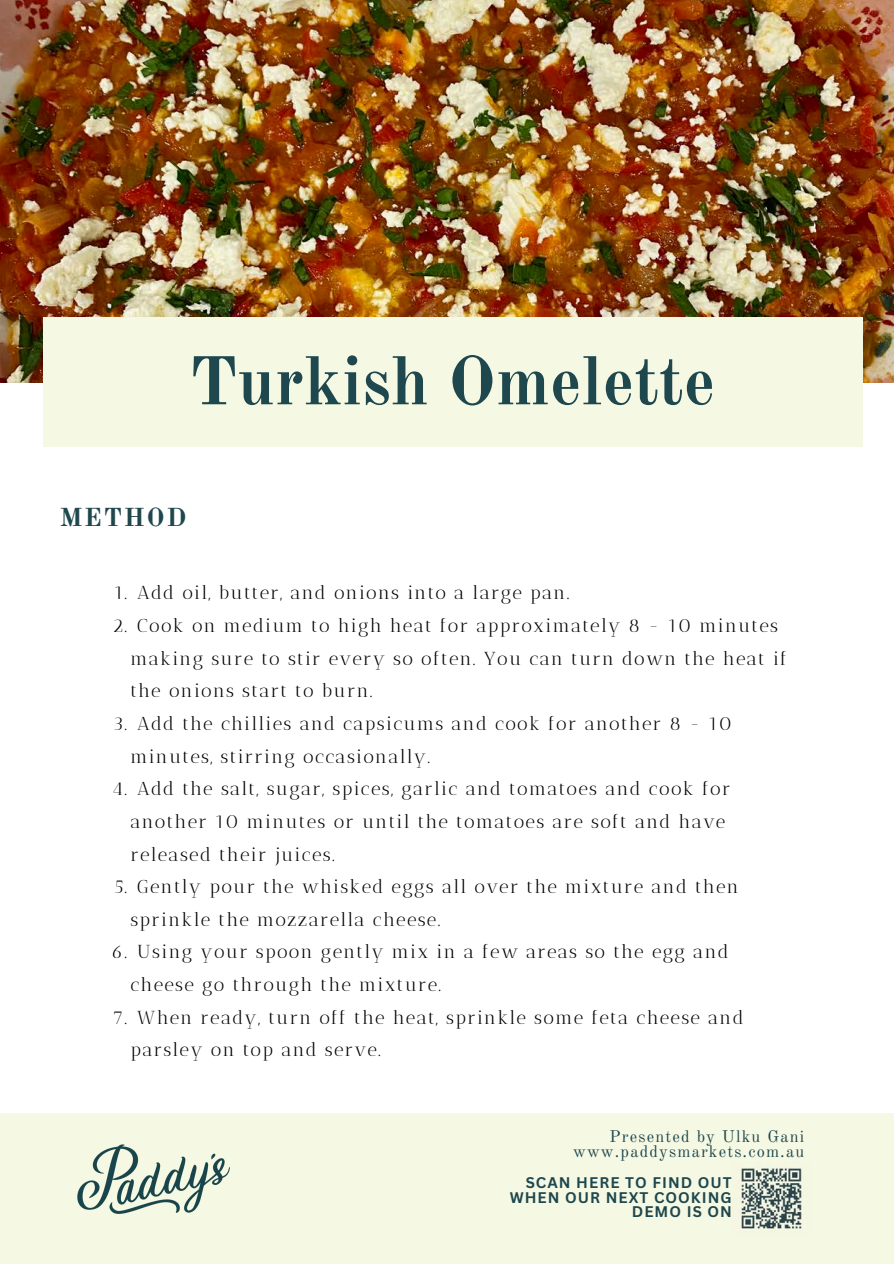
<style>
.page{position:relative;width:894px;height:1264px;background:#fff}
.page>*{position:absolute;margin:0;border:0;box-sizing:border-box;transform-origin:0 0}
.t1{font:700 67.5px "Old Standard";color:#1e474e}
.t2{font:700 25.5px "Old Standard";letter-spacing:.07em;color:#1e474e}
.t3{font:18.75px/32.7px "Antic Didone";letter-spacing:.07em;color:#000}
.t4{font:16.5px "Old Standard";letter-spacing:.07em;color:#1e474e}
.t5{font:700 15px/14.7px "Canva Sans";letter-spacing:.07em;color:#1e474e;text-align:right}
</style>
<div class="page">
<div style="left:0;top:1113px;width:893px;height:150px;background:#f5f8e3"></div>
<img style="left:738px;top:1168px;width:64px;height:63px">
<img style="left:77px;top:1144px;width:152px;height:70px">
<img style="left:0;top:0;width:893px;height:383px">
<div style="left:43px;top:317px;width:819px;height:130px;background:#f5f8e3"></div>
<p class="t1" style="left:189px;top:340px;width:527px">Turkish Omelette</p>
<p class="t2" style="left:60px;top:501px;width:128px">METHOD</p>
<p class="t3" style="left:114px;top:576px;width:456px">1. Add oil, butter, and onions into a large pan.</p>
<p class="t3" style="left:130px;top:609px;width:658px;text-indent:7px">Cook on medium to high heat for approximately 8 - 10 minutes making sure to stir every so often. You can turn down the heat if the onions start to burn.</p>
<p class="t3" style="left:112px;top:609px;width:16px">2.</p>
<p class="t3" style="left:130px;top:707px;width:603px;text-indent:7px">Add the chillies and capsicums and cook for another 8 - 10 minutes, stirring occasionally.</p>
<p class="t3" style="left:113px;top:707px;width:16px">3.</p>
<p class="t3" style="left:130px;top:772px;width:601px;text-indent:7px">Add the salt, sugar, spices, garlic and tomatoes and cook for another 10 minutes or until the tomatoes are soft and have released their juices.</p>
<p class="t3" style="left:112px;top:772px;width:17px">4.</p>
<p class="t3" style="left:130px;top:870px;width:609px;text-indent:7px">Gently pour the whisked eggs all over the mixture and then sprinkle the mozzarella cheese.</p>
<p class="t3" style="left:114px;top:870px;width:14px">5.</p>
<p class="t3" style="left:130px;top:935px;width:599px;text-indent:7px">Using your spoon gently mix in a few areas so the egg and cheese go through the mixture.</p>
<p class="t3" style="left:112px;top:935px;width:17px">6.</p>
<p class="t3" style="left:130px;top:1000px;width:614px;text-indent:7px">When ready, turn off the heat, sprinkle some feta cheese and parsley on top and serve.</p>
<p class="t3" style="left:113px;top:1000px;width:16px">7.</p>
<p class="t4" style="left:609px;top:1125px;width:196px">Presented by Ulku Gani</p>
<h4 class="t4" style="left:573px;top:1141px;width:233px">www.paddysmarkets.com.au</h4>
<p class="t5" style="left:509px;top:1174px;width:224px">SCAN HERE TO FIND OUT<br>WHEN OUR NEXT COOKING<br>DEMO IS ON</p>
</div>
